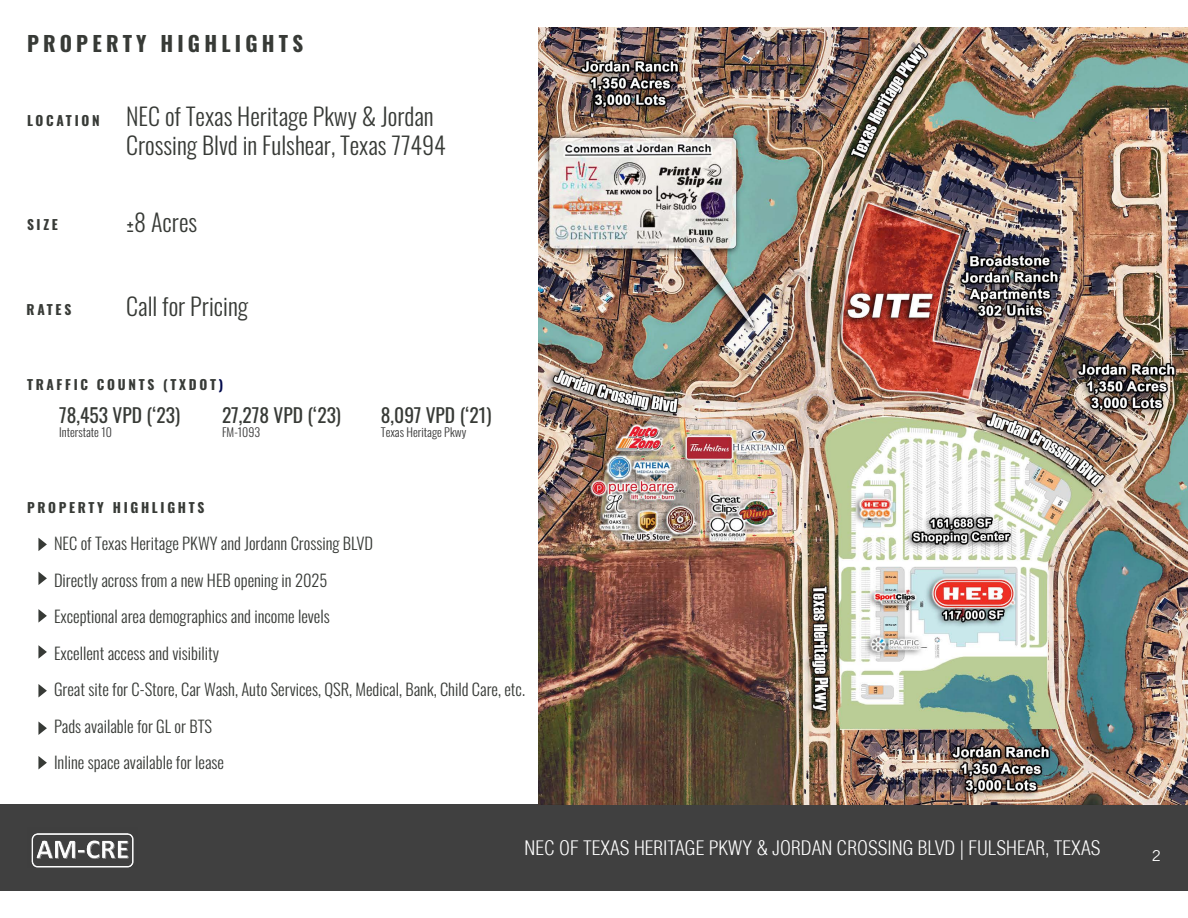
<style>
.page{position:relative;width:1188px;height:918px;background:#fff}
.page>*{position:absolute;margin:0;border:0;box-sizing:border-box;transform-origin:0 0}
.t1{font:300 24px/28.8px "Oswald";color:#373a36}
.t2{font:700 21px "Oswald";letter-spacing:.2em;color:#373a36}
.t3{font:300 condensed 19.5px "Helvetica";color:#fff}
.t4{font:19.5px "Oswald";color:#373a36}
.t5{font:300 16.5px "Oswald";color:#373a36}
.t6{font:15px "Trade Gothic LT Std";color:#fff}
.t7{font:700 13.5px "Oswald";letter-spacing:.2em;color:#373a36}
.t8{font:300 12px "Oswald";color:#383838}
.s1{font-weight:700;font-size:13.5px}
.s2{color:#00094c}
</style>
<div class="page">
<div style="left:0;top:805px;width:1188px;height:86px;background:#404040"></div>
<img style="left:31px;top:833px;width:103px;height:35px">
<img style="left:538px;top:27px;width:650px;height:778px">
<svg style="left:38px;top:538px;width:9px;height:13px"></svg>
<svg style="left:38px;top:572px;width:9px;height:13px"></svg>
<svg style="left:38px;top:609px;width:9px;height:14px"></svg>
<svg style="left:38px;top:645px;width:9px;height:14px"></svg>
<svg style="left:38px;top:684px;width:9px;height:13px"></svg>
<svg style="left:38px;top:721px;width:9px;height:14px"></svg>
<svg style="left:38px;top:756px;width:9px;height:13px"></svg>
<p class="t2" style="left:27px;top:33px;width:278px">PROPERTY HIGHLIGHTS</p>
<h1 class="t1" style="left:126px;top:99px;width:321px;text-indent:-99px"><span class="s1">L O C A T I O N</span> NEC of Texas Heritage Pkwy &amp; Jordan<br>Crossing Blvd in Fulshear, Texas 77494</h1>
<p class="t7" style="left:27px;top:217px;width:32px">SIZE</p>
<h1 class="t1" style="left:126px;top:205px;width:73px">±8 Acres</h1>
<p class="t7" style="left:27px;top:302px;width:46px">RATES</p>
<h1 class="t1" style="left:126px;top:289px;width:124px">Call for Pricing</h1>
<p class="t7" style="left:27px;top:378px;width:198px">TRAFFIC COUNTS (TXDOT<span class="s2">)</span></p>
<p class="t4" style="left:59px;top:397px;width:122px">78,453 VPD (‘23)</p>
<p class="t8" style="left:59px;top:421px;width:54px">Interstate 10</p>
<p class="t4" style="left:222px;top:397px;width:121px">27,278 VPD (‘23)</p>
<p class="t8" style="left:222px;top:421px;width:40px">FM-1093</p>
<p class="t4" style="left:381px;top:397px;width:112px">8,097 VPD (‘21)</p>
<p class="t8" style="left:381px;top:421px;width:87px">Texas Heritage Pkwy</p>
<p class="t7" style="left:27px;top:500px;width:179px">PROPERTY HIGHLIGHTS</p>
<p class="t5" style="left:54px;top:529px;width:321px">NEC of Texas Heritage PKWY and Jordann Crossing BLVD</p>
<p class="t5" style="left:54px;top:565px;width:275px">Directly across from a new HEB opening in 2025</p>
<p class="t5" style="left:54px;top:602px;width:277px">Exceptional area demographics and income levels</p>
<p class="t5" style="left:54px;top:638px;width:167px">Excellent access and visibility</p>
<p class="t5" style="left:54px;top:675px;width:472px">Great site for C-Store, Car Wash, Auto Services, QSR, Medical, Bank, Child Care, etc.</p>
<p class="t5" style="left:54px;top:712px;width:160px">Pads available for GL or BTS</p>
<p class="t5" style="left:54px;top:748px;width:172px">Inline space available for lease</p>
<p class="t3" style="left:525px;top:836px;width:577px">NEC OF TEXAS HERITAGE PKWY &amp; JORDAN CROSSING BLVD | FULSHEAR, TEXAS</p>
<p class="t6" style="left:1152px;top:846px;width:11px">2</p>
</div>
